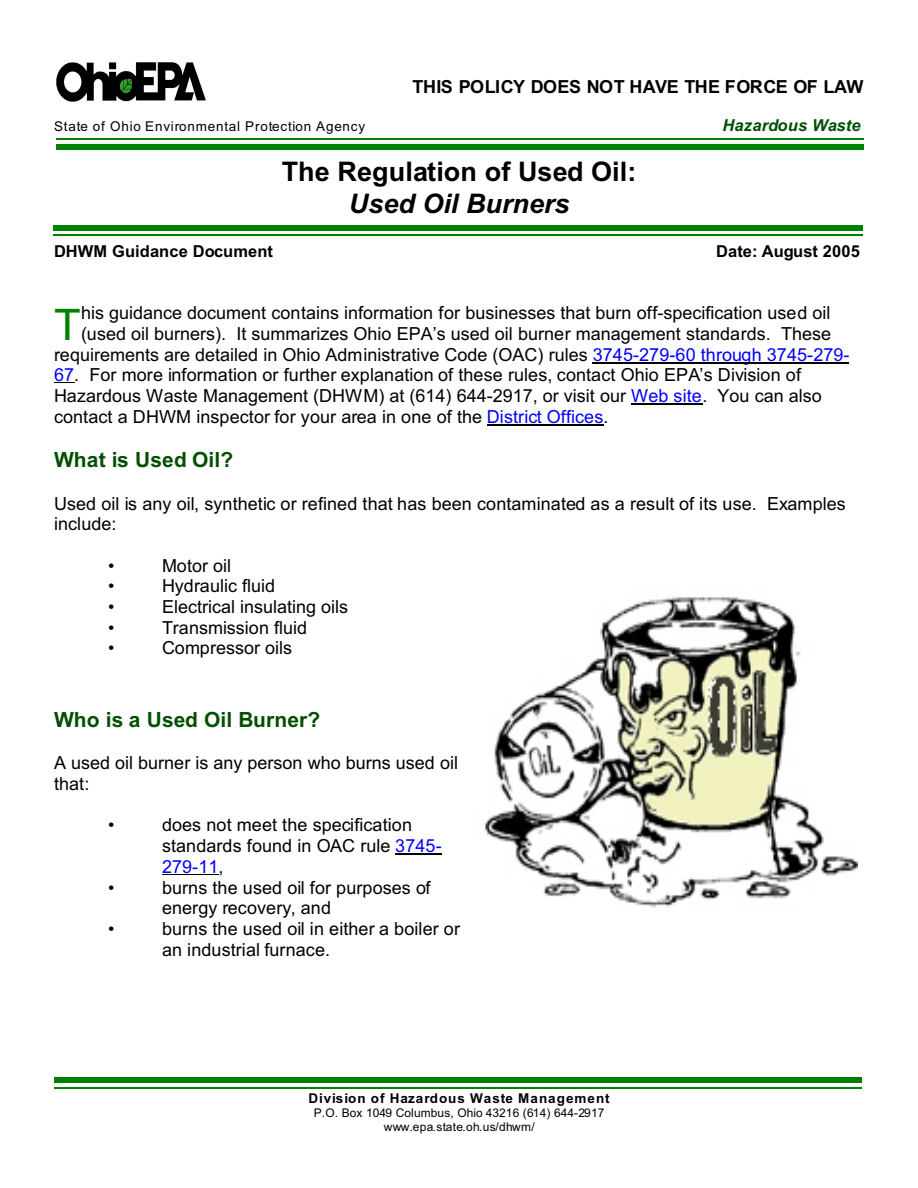
<style>
.page{position:relative;width:918px;height:1188px;background:#fff}
.page>*{position:absolute;margin:0;border:0;box-sizing:border-box;transform-origin:0 0}
.t1{font:43.5px "Arial";color:#008000}
.t2{font:700 27px "Arial";letter-spacing:.005em;color:#000}
.t3{font:italic 700 27px "Arial";color:#000}
.t4{font:700 21px "Arial";letter-spacing:.01em;color:#004f00}
.t5{font:18px/20.7px "Arial";color:#000}
.t6{font:700 18px "Arial";letter-spacing:-.03em;color:#000}
.t7{font:700 16.5px "Arial";letter-spacing:.005em;color:#000}
.t8{font:italic 700 16.5px "Arial";letter-spacing:.01em;color:#004f00}
.t9{font:13.5px "Arial";letter-spacing:.06em;color:#000}
.t10{font:700 13.5px "Arial";letter-spacing:.075em;color:#000}
.t11{font:12px/13.8px "Arial";letter-spacing:.01em;color:#000;text-align:center}
.s1{color:#00f}
</style>
<div class="page">
<img style="left:56px;top:62px;width:150px;height:40px">
<hr style="left:56px;top:138px;width:807px;height:2px;background:#008000">
<div style="left:56px;top:144px;width:807px;height:6px;background:#008000"></div>
<div style="left:54px;top:1077px;width:808px;height:6px;background:#008000"></div>
<hr style="left:54px;top:1087px;width:808px;height:2px;background:#008000">
<img style="left:485px;top:597px;width:372px;height:311px">
<hr style="left:593px;top:362px;width:256px;height:1px;background:#000">
<svg style="left:54px;top:382px;width:20px;height:1px"></svg>
<hr style="left:631px;top:404px;width:71px;height:1px;background:#000">
<hr style="left:487px;top:424px;width:116px;height:1px;background:#000">
<hr style="left:395px;top:854px;width:47px;height:1px;background:#000">
<hr style="left:162px;top:874px;width:56px;height:1px;background:#000">
<div style="left:53px;top:225px;width:810px;height:5px;background:#008000"></div>
<hr style="left:53px;top:235px;width:810px;height:1px;background:#008000">
<p class="t6" style="left:413px;top:79px;width:452px">THIS POLICY DOES NOT HAVE THE FORCE OF LAW</p>
<p class="t9" style="left:54px;top:121px;width:313px">State of Ohio Environmental Protection Agency</p>
<p class="t8" style="left:723px;top:119px;width:140px">Hazardous Waste</p>
<h2 class="t2" style="left:282px;top:162px;width:356px">The Regulation of Used Oil:</h2>
<h2 class="t3" style="left:349px;top:194px;width:222px">Used Oil Burners</h2>
<p class="t7" style="left:54px;top:245px;width:221px">DHWM Guidance Document</p>
<p class="t7" style="left:716px;top:245px;width:145px">Date: August 2005</p>
<p class="t5" style="left:54px;top:304px;width:797px;text-align:center">his guidance document contains information for businesses that burn off-specification used oil (used oil burners). It summarizes Ohio EPA’s used oil burner management standards. These requirements are detailed in Ohio Administrative Code (OAC) rules <span class="s1">3745-279-60 through 3745-279-</span></p>
<p class="t5" style="left:54px;top:366px;width:769px"><span class="s1">67</span>. For more information or further explanation of these rules, contact Ohio EPA’s Division of<br>Hazardous Waste Management (DHWM) at (614) 644-2917, or visit our <span class="s1">Web site</span>. You can also contact a DHWM inspector for your area in one of the <span class="s1">District Offices</span>.</p>
<p class="t4" style="left:54px;top:452px;width:181px">What is Used Oil?</p>
<p class="t5" style="left:54px;top:495px;width:793px">Used oil is any oil, synthetic or refined that has been contaminated as a result of its use. Examples include:</p>
<p class="t5" style="left:108px;top:557px;width:8px">•</p>
<p class="t5" style="left:162px;top:557px;width:71px">Motor oil</p>
<p class="t5" style="left:108px;top:577px;width:8px">•</p>
<p class="t5" style="left:162px;top:577px;width:115px">Hydraulic fluid</p>
<p class="t5" style="left:108px;top:598px;width:8px">•</p>
<p class="t5" style="left:162px;top:598px;width:188px">Electrical insulating oils</p>
<p class="t5" style="left:108px;top:619px;width:8px">•</p>
<p class="t5" style="left:162px;top:619px;width:147px">Transmission fluid</p>
<p class="t5" style="left:108px;top:639px;width:8px">•</p>
<p class="t5" style="left:162px;top:639px;width:132px">Compressor oils</p>
<h1 class="t1" style="left:54px;top:308px;width:28px">T</h1>
<p class="t4" style="left:54px;top:712px;width:268px">Who is a Used Oil Burner?</p>
<p class="t5" style="left:54px;top:754px;width:406px">A used oil burner is any person who burns used oil that:</p>
<p class="t5" style="left:108px;top:816px;width:8px">•</p>
<p class="t5" style="left:162px;top:816px;width:281px">does not meet the specification standards found in OAC rule <span class="s1">3745-<br>279-11</span>,</p>
<p class="t5" style="left:108px;top:879px;width:8px">•</p>
<p class="t5" style="left:162px;top:879px;width:270px">burns the used oil for purposes of energy recovery, and</p>
<p class="t5" style="left:108px;top:920px;width:8px">•</p>
<p class="t5" style="left:162px;top:920px;width:300px">burns the used oil in either a boiler or an industrial furnace.</p>
<p class="t10" style="left:308px;top:1093px;width:303px">Division of Hazardous Waste Management</p>
<p class="t11" style="left:314px;top:1107px;width:292px">P.O. Box 1049 Columbus, Ohio 43216 (614) 644-2917 www.epa.state.oh.us/dhwm/</p>
</div>
